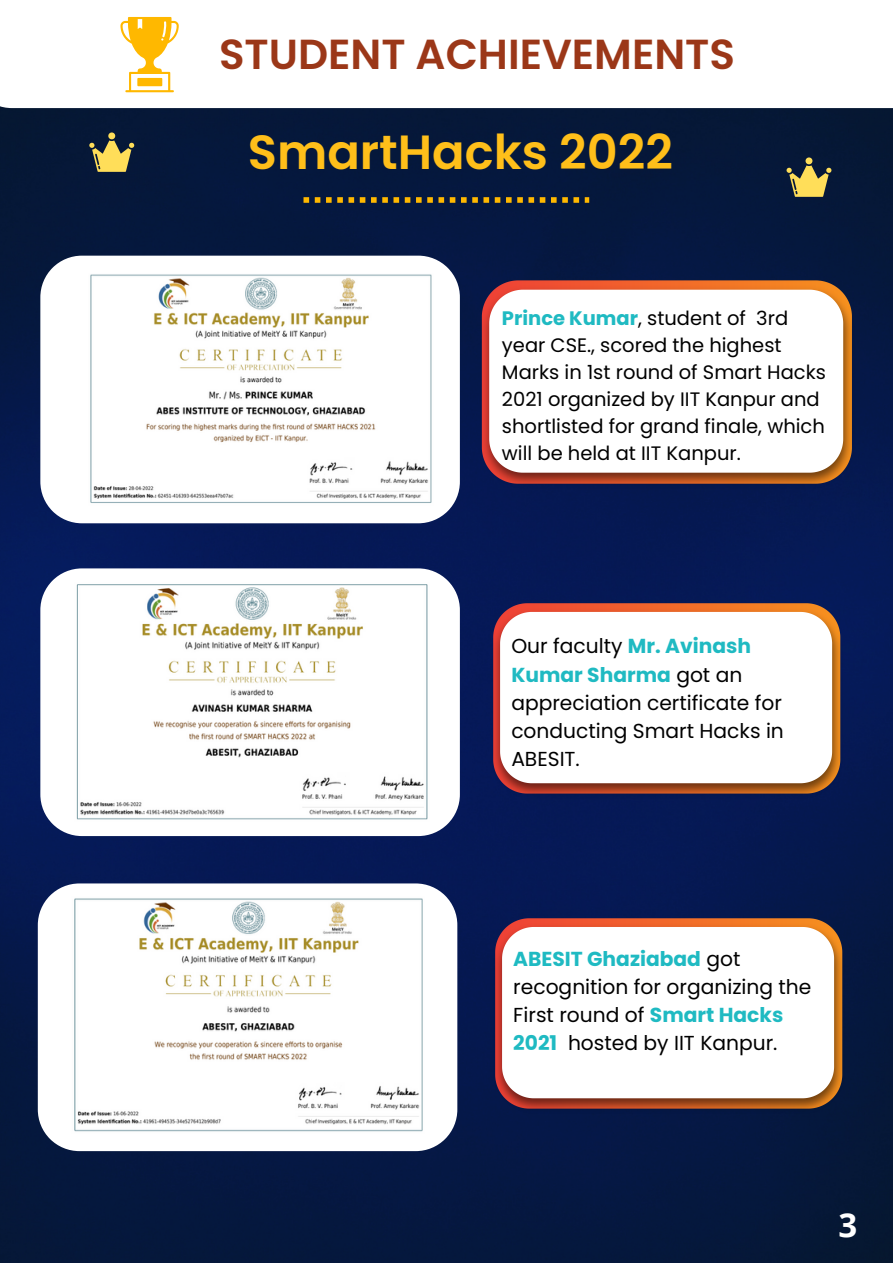
<style>
.page{position:relative;width:893px;height:1264px;background:#fff}
.page>*{position:absolute;margin:0;border:0;box-sizing:border-box;transform-origin:0 0}
.t1{font:600 48px "Poppins";color:#ffbf1a}
.t2{font:600 42px "Poppins";color:#9b3718}
.t3{font:700 33px "Open Sans";color:#fff}
.t4{font:20.25px/28px "Poppins";color:#000}
.t5{font:19.5px/27px "Poppins";color:#000}
.s1{font-weight:700;color:#1fbac2}
</style>
<div class="page">
<img style="left:0;top:108px;width:892px;height:1154px">
<svg style="left:120px;top:17px;width:59px;height:75px"></svg>
<svg style="left:89px;top:132px;width:45px;height:40px;background:#7d7647"></svg>
<svg style="left:786px;top:157px;width:45px;height:40px;background:#7d7648"></svg>
<svg style="left:303px;top:197px;width:286px;height:6px;background:#7b6321"></svg>
<svg style="left:40px;top:256px;width:420px;height:267px"></svg>
<img style="left:87px;top:271px;width:347px;height:237px">
<img style="left:477px;top:283px;width:380px;height:209px">
<svg style="left:489px;top:290px;width:354px;height:182px"></svg>
<svg style="left:40px;top:568px;width:420px;height:268px"></svg>
<img style="left:65px;top:576px;width:370px;height:252px">
<img style="left:488px;top:605px;width:357px;height:196px">
<svg style="left:500px;top:612px;width:332px;height:171px"></svg>
<svg style="left:38px;top:883px;width:419px;height:268px"></svg>
<img style="left:63px;top:893px;width:370px;height:248px">
<img style="left:490px;top:920px;width:357px;height:196px">
<svg style="left:502px;top:927px;width:332px;height:171px"></svg>
<h2 class="t2" style="left:219px;top:25px;width:517px">STUDENT ACHIEVEMENTS</h2>
<h1 class="t1" style="left:248px;top:118px;width:426px">SmartHacks 2022</h1>
<p class="t5" style="left:502px;top:305px;width:325px"><span class="s1">Prince Kumar</span>, student of 3rd year CSE., scored the highest<br>Marks in 1st round of Smart Hacks<br>2021 organized by IIT Kanpur and shortlisted for grand finale, which will be held at IIT Kanpur.</p>
<p class="t4" style="left:511px;top:632px;width:274px">Our faculty <span class="s1">Mr. Avinash<br>Kumar Sharma</span> got an appreciation certificate for conducting Smart Hacks in<br>ABESIT.</p>
<p class="t4" style="left:513px;top:944px;width:299px"><span class="s1">ABESIT Ghaziabad</span> got recognition for organizing the<br>First round of <span class="s1">Smart Hacks<br>2021</span> hosted by IIT Kanpur.</p>
<h3 class="t3" style="left:838px;top:1201px;width:20px">3</h3>
</div>
